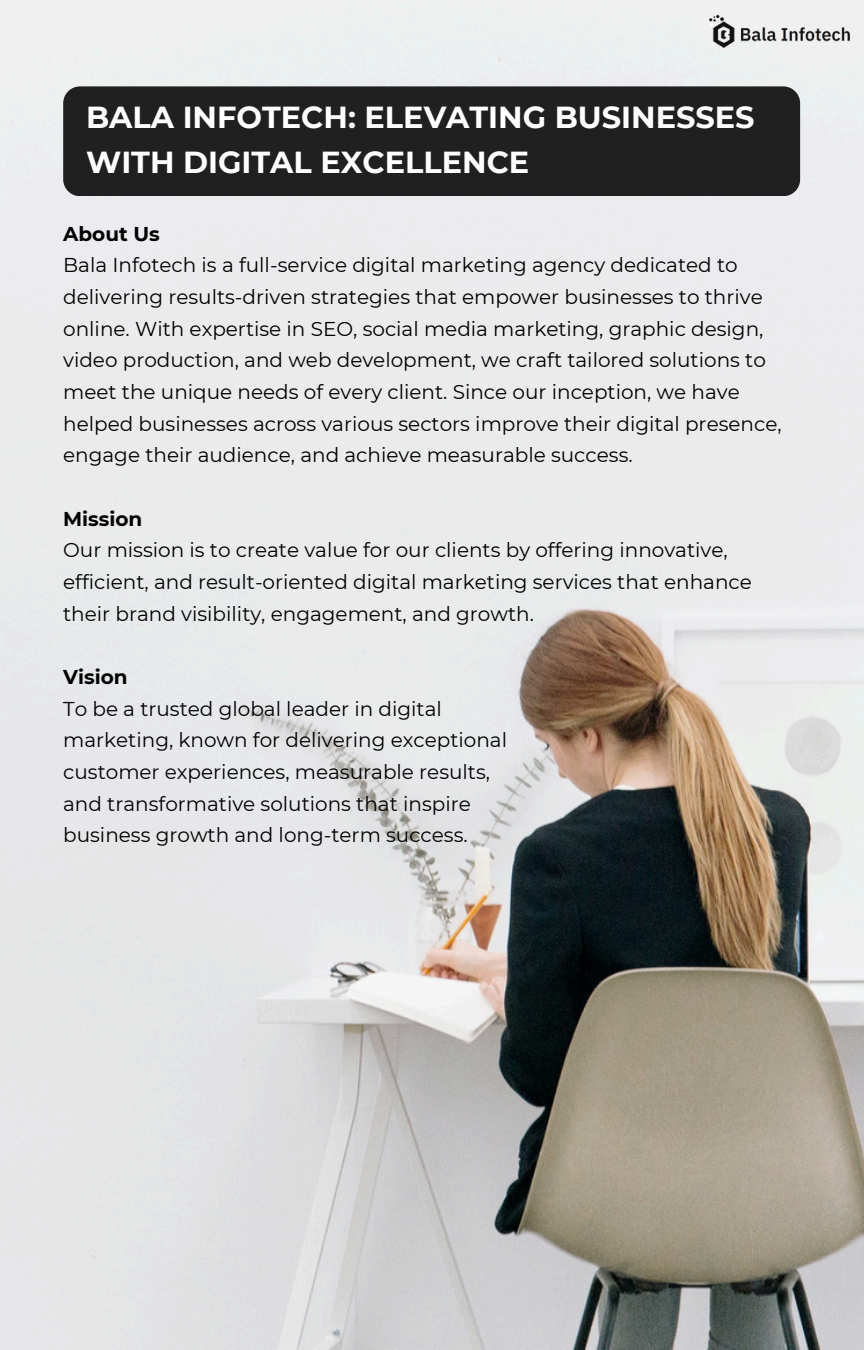
<style>
.page{position:relative;width:864px;height:1350px;background:#fff}
.page>*{position:absolute;margin:0;border:0;box-sizing:border-box;transform-origin:0 0}
.t1{font:700 30.38px/45.4px "Montserrat";color:#fff}
.t2{font:20.03px/31.7px "Montserrat";color:#000}
.t3{font:700 20.03px "Montserrat";color:#000}
</style>
<div class="page">
<img style="left:0;top:0;width:864px;height:1350px">
<img style="left:709px;top:14px;width:140px;height:34px">
<div style="left:63px;top:86px;width:737px;height:110px;background:#202021;border-radius:17px"></div>
<p class="t1" style="left:86px;top:94px;width:670px">BALA INFOTECH: ELEVATING BUSINESSES<br>WITH DIGITAL EXCELLENCE</p>
<p class="t3" style="left:63px;top:221px;width:98px">About Us</p>
<h1 class="t2" style="left:63px;top:249px;width:720px">Bala Infotech is a full-service digital marketing agency dedicated to delivering results-driven strategies that empower businesses to thrive online. With expertise in SEO, social media marketing, graphic design, video production, and web development, we craft tailored solutions to meet the unique needs of every client. Since our inception, we have helped businesses across various sectors improve their digital presence, engage their audience, and achieve measurable success.</h1>
<p class="t3" style="left:63px;top:506px;width:81px">Mission</p>
<p class="t2" style="left:63px;top:534px;width:690px">Our mission is to create value for our clients by offering innovative, efficient, and result-oriented digital marketing services that enhance their brand visibility, engagement, and growth.</p>
<p class="t3" style="left:63px;top:665px;width:66px">Vision</p>
<p class="t2" style="left:63px;top:693px;width:380px">To be a trusted global leader in digital</p>
<p class="t2" style="left:63px;top:724px;width:445px">marketing, known for delivering exceptional</p>
<p class="t2" style="left:63px;top:756px;width:428px">customer experiences, measurable results,</p>
<p class="t2" style="left:63px;top:788px;width:409px">and transformative solutions that inspire</p>
<p class="t2" style="left:63px;top:819px;width:406px">business growth and long-term success.</p>
</div>
